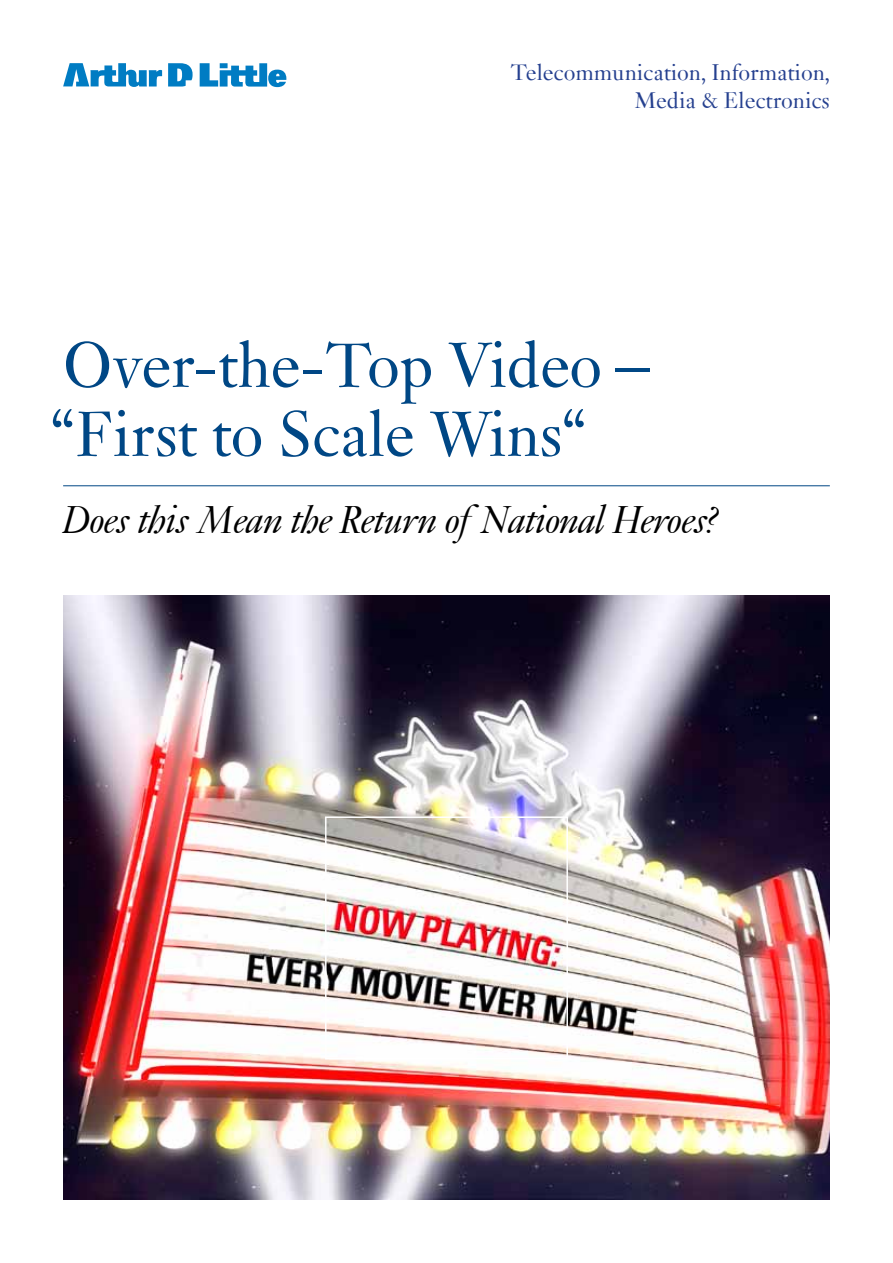
<style>
.page{position:relative;width:893px;height:1263px;background:#fff}
.page>*{position:absolute;margin:0;border:0;box-sizing:border-box;transform-origin:0 0}
.t1{font:67.5px/69px "Janson";letter-spacing:-.015em;color:#004785}
.t2{font:italic 42px "Janson";letter-spacing:-.02em;color:#000}
.t3{font:24px/28.8px "Janson";letter-spacing:-.005em;color:#25408f;text-align:right}
</style>
<div class="page">
<svg style="left:63px;top:63px;width:99px;height:24px"></svg>
<svg style="left:168px;top:63px;width:25px;height:24px"></svg>
<svg style="left:200px;top:63px;width:86px;height:24px"></svg>
<hr style="left:63px;top:485px;width:767px;height:1px;background:#004785">
<img style="left:63px;top:595px;width:767px;height:605px">
<div style="left:325px;top:816px;width:243px;height:243px;border:2px solid #fff"></div>
<p class="t3" style="left:510px;top:58px;width:321px">Telecommunication, Information,<br>Media &amp; Electronics</p>
<h1 class="t1" style="left:50px;top:330px;width:601px">Over-the-Top Video – “First to Scale Wins“</h1>
<h2 class="t2" style="left:60px;top:494px;width:655px">Does this Mean the Return of National Heroes?</h2>
</div>
